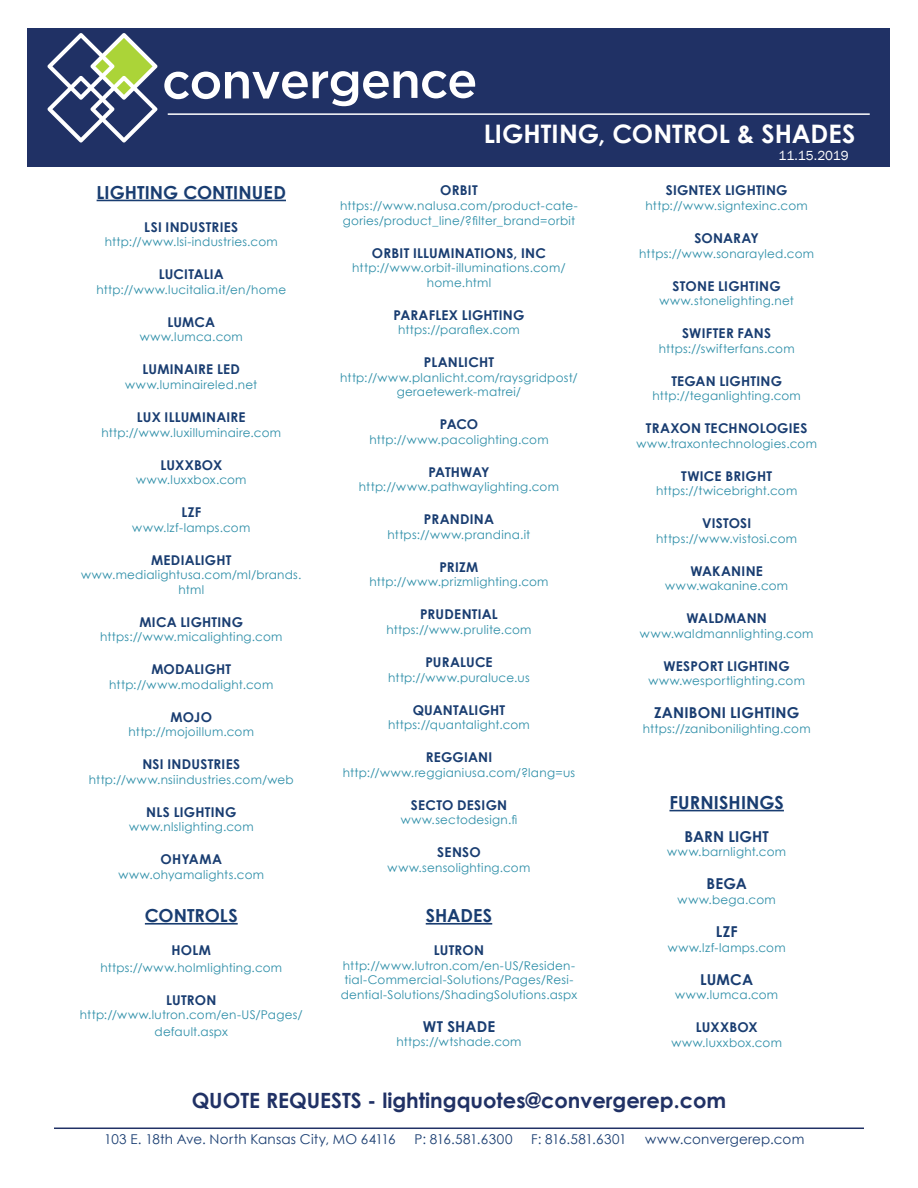
<style>
.page{position:relative;width:918px;height:1188px;background:#fff}
.page>*{position:absolute;margin:0;border:0;box-sizing:border-box;transform-origin:0 0}
.t1{font:700 25.5px "Century Gothic";color:#fff}
.Heading{font:700 21px "Century Gothic";color:#203165}
.lighting-body_header{font:700 18px "Century Gothic";letter-spacing:.005em;color:#193d71}
.lightingcompany{font:700 15px "Century Gothic";letter-spacing:.01em;color:#193d71}
.lightingcompany-2{font:700 13.5px "Century Gothic";letter-spacing:.015em;color:#193d71}
.t2{font:13.5px "Century Gothic";letter-spacing:.015em;color:#193d71}
.t3{font:13.5px "Century Gothic";letter-spacing:-.035em;color:#193d71}
.date{font:13.5px "Franklin Gothic";color:#fff}
.lightingcompany-3{font:700 13.5px "Century Gothic";letter-spacing:-.025em;color:#193d71}
.hyperlinks{font:12px/14.5px "Century Gothic";letter-spacing:.025em;color:#2d8ea8;text-align:center}
</style>
<div class="page">
<hr style="left:426px;top:923px;width:66px;height:2px;background:#193d71">
<hr style="left:145px;top:923px;width:93px;height:2px;background:#193d71">
<hr style="left:669px;top:810px;width:115px;height:1px;background:#193d71">
<hr style="left:97px;top:200px;width:189px;height:1px;background:#193d71">
<div style="left:28px;top:28px;width:862px;height:138px;background:#203165"></div>
<hr style="left:168px;top:113px;width:702px;height:2px;background:#fff">
<svg style="left:164px;top:71px;width:311px;height:35px"></svg>
<svg style="left:47px;top:33px;width:110px;height:110px"></svg>
<hr style="left:54px;top:1128px;width:810px;height:1px;background:#203165">
<h1 class="t1" style="left:484px;top:117px;width:373px">LIGHTING, CONTROL &amp; SHADES</h1>
<p class="lighting-body_header" style="left:97px;top:181px;width:191px">LIGHTING CONTINUED</p>
<p class="lightingcompany-2" style="left:144px;top:218px;width:96px">LSI INDUSTRIES</p>
<p class="hyperlinks" style="left:105px;top:235px;width:174px">http://www.lsi-industries.com</p>
<p class="lightingcompany-2" style="left:159px;top:266px;width:67px">LUCITALIA</p>
<p class="hyperlinks" style="left:96px;top:282px;width:191px">http://www.lucitalia.it/en/home</p>
<p class="lightingcompany-2" style="left:167px;top:314px;width:49px">LUMCA</p>
<p class="hyperlinks" style="left:140px;top:330px;width:105px">www.lumca.com</p>
<p class="lightingcompany-2" style="left:142px;top:361px;width:99px">LUMINAIRE LED</p>
<p class="hyperlinks" style="left:125px;top:377px;width:134px">www.luminaireled.net</p>
<p class="lightingcompany-2" style="left:137px;top:409px;width:110px">LUX ILLUMINAIRE</p>
<p class="hyperlinks" style="left:101px;top:425px;width:181px">http://www.luxilluminaire.com</p>
<p class="lightingcompany-2" style="left:160px;top:456px;width:63px">LUXXBOX</p>
<p class="hyperlinks" style="left:136px;top:472px;width:112px">www.luxxbox.com</p>
<p class="lightingcompany-2" style="left:181px;top:504px;width:21px">LZF</p>
<p class="hyperlinks" style="left:132px;top:520px;width:120px">www.lzf-lamps.com</p>
<p class="lightingcompany-2" style="left:151px;top:551px;width:82px">MEDIALIGHT</p>
<p class="hyperlinks" style="left:81px;top:567px;width:222px">www.medialightusa.com/ml/brands. html</p>
<p class="lightingcompany-2" style="left:139px;top:613px;width:105px">MICA LIGHTING</p>
<p class="hyperlinks" style="left:100px;top:630px;width:184px">https://www.micalighting.com</p>
<p class="lightingcompany-2" style="left:151px;top:661px;width:81px">MODALIGHT</p>
<p class="hyperlinks" style="left:109px;top:677px;width:166px">http://www.modalight.com</p>
<p class="lightingcompany-2" style="left:171px;top:708px;width:43px">MOJO</p>
<p class="hyperlinks" style="left:129px;top:725px;width:127px">http://mojoillum.com</p>
<p class="lightingcompany-2" style="left:142px;top:756px;width:99px">NSI INDUSTRIES</p>
<p class="hyperlinks" style="left:89px;top:772px;width:206px">http://www.nsiindustries.com/web</p>
<p class="lightingcompany-2" style="left:146px;top:804px;width:92px">NLS LIGHTING</p>
<p class="hyperlinks" style="left:129px;top:820px;width:126px">www.nlslighting.com</p>
<p class="lightingcompany-2" style="left:161px;top:851px;width:63px">OHYAMA</p>
<p class="hyperlinks" style="left:119px;top:867px;width:147px">www.ohyamalights.com</p>
<p class="lighting-body_header" style="left:145px;top:904px;width:94px">CONTROLS</p>
<p class="lightingcompany-2" style="left:172px;top:942px;width:41px">HOLM</p>
<p class="hyperlinks" style="left:100px;top:960px;width:183px">https://www.holmlighting.com</p>
<p class="lightingcompany-2" style="left:166px;top:991px;width:52px">LUTRON</p>
<p class="hyperlinks" style="left:80px;top:1006px;width:224px;line-height:16.5px">http://www.lutron.com/en-US/Pages/ default.aspx</p>
<p class="lightingcompany-2" style="left:440px;top:182px;width:39px">ORBIT</p>
<p class="hyperlinks" style="left:340px;top:198px;width:239px;text-align:left">https://www.nalusa.com/product-cate&shy;gories/product_line/?filter_brand=orbit</p>
<p class="lightingcompany-2" style="left:372px;top:244px;width:176px">ORBIT ILLUMINATIONS, INC</p>
<p class="hyperlinks" style="left:352px;top:260px;width:215px">http://www.orbit-illuminations.com/ home.html</p>
<p class="lightingcompany-2" style="left:393px;top:306px;width:133px">PARAFLEX LIGHTING</p>
<p class="hyperlinks" style="left:398px;top:322px;width:123px">https://paraflex.com</p>
<p class="lightingcompany-2" style="left:424px;top:354px;width:72px">PLANLICHT</p>
<p class="hyperlinks" style="left:340px;top:370px;width:239px">http://www.planlicht.com/raysgridpost/ geraetewerk-matrei/</p>
<p class="lightingcompany-2" style="left:440px;top:416px;width:40px">PACO</p>
<p class="hyperlinks" style="left:369px;top:432px;width:181px">http://www.pacolighting.com</p>
<p class="lightingcompany-3" style="left:428px;top:463px;width:63px">PATHWAY</p>
<p class="hyperlinks" style="left:359px;top:480px;width:202px">http://www.pathwaylighting.com</p>
<p class="lightingcompany-2" style="left:424px;top:511px;width:72px">PRANDINA</p>
<p class="hyperlinks" style="left:388px;top:527px;width:144px">https://www.prandina.it</p>
<p class="lightingcompany-2" style="left:440px;top:559px;width:40px">PRIZM</p>
<p class="hyperlinks" style="left:369px;top:575px;width:181px">http://www.prizmlighting.com</p>
<p class="lightingcompany-2" style="left:420px;top:606px;width:79px">PRUDENTIAL</p>
<p class="hyperlinks" style="left:386px;top:622px;width:147px">https://www.prulite.com</p>
<p class="lightingcompany-2" style="left:425px;top:654px;width:69px">PURALUCE</p>
<p class="hyperlinks" style="left:388px;top:670px;width:143px">http://www.puraluce.us</p>
<p class="lightingcompany-2" style="left:413px;top:701px;width:94px">QUANTALIGHT</p>
<p class="hyperlinks" style="left:388px;top:717px;width:143px">https://quantalight.com</p>
<p class="lightingcompany-2" style="left:426px;top:749px;width:68px">REGGIANI</p>
<p class="hyperlinks" style="left:343px;top:765px;width:234px">http://www.reggianiusa.com/?lang=us</p>
<p class="lightingcompany-2" style="left:411px;top:796px;width:98px">SECTO DESIGN</p>
<p class="hyperlinks" style="left:401px;top:812px;width:118px">www.sectodesign.fi</p>
<p class="lightingcompany-2" style="left:437px;top:844px;width:45px">SENSO</p>
<p class="hyperlinks" style="left:388px;top:860px;width:144px">www.sensolighting.com</p>
<p class="lighting-body_header" style="left:426px;top:904px;width:68px">SHADES</p>
<p class="lightingcompany-2" style="left:434px;top:942px;width:52px">LUTRON</p>
<p class="hyperlinks" style="left:341px;top:958px;width:238px">http://www.lutron.com/en-US/Residen&shy;tial-Commercial-Solutions/Pages/Resi&shy;dential-Solutions/ShadingSolutions.aspx</p>
<p class="lightingcompany" style="left:423px;top:1017px;width:74px">WT SHADE</p>
<p class="hyperlinks" style="left:396px;top:1035px;width:127px">https://wtshade.com</p>
<p class="date" style="left:779px;top:147px;width:72px">11.15.2019</p>
<p class="lightingcompany-2" style="left:666px;top:182px;width:123px">SIGNTEX LIGHTING</p>
<p class="hyperlinks" style="left:646px;top:198px;width:164px">http://www.signtexinc.com</p>
<p class="lightingcompany-2" style="left:694px;top:230px;width:66px">SONARAY</p>
<p class="hyperlinks" style="left:639px;top:246px;width:176px">https://www.sonarayled.com</p>
<p class="lightingcompany-2" style="left:673px;top:277px;width:110px">STONE LIGHTING</p>
<p class="hyperlinks" style="left:659px;top:293px;width:136px">www.stonelighting.net</p>
<p class="lightingcompany-2" style="left:682px;top:325px;width:90px">SWIFTER FANS</p>
<p class="hyperlinks" style="left:659px;top:341px;width:137px">https://swifterfans.com</p>
<p class="lightingcompany-2" style="left:671px;top:372px;width:112px">TEGAN LIGHTING</p>
<p class="hyperlinks" style="left:653px;top:388px;width:150px">http://teganlighting.com</p>
<p class="lightingcompany-2" style="left:646px;top:420px;width:163px">TRAXON TECHNOLOGIES</p>
<p class="hyperlinks" style="left:636px;top:436px;width:182px">www.traxontechnologies.com</p>
<p class="lightingcompany-2" style="left:681px;top:467px;width:92px">TWICE BRIGHT</p>
<p class="hyperlinks" style="left:656px;top:483px;width:143px">https://twicebright.com</p>
<p class="lightingcompany-2" style="left:702px;top:515px;width:51px">VISTOSI</p>
<p class="hyperlinks" style="left:656px;top:531px;width:142px">https://www.vistosi.com</p>
<p class="lightingcompany-2" style="left:690px;top:562px;width:74px">WAKANINE</p>
<p class="hyperlinks" style="left:665px;top:579px;width:124px">www.wakanine.com</p>
<p class="lightingcompany-2" style="left:686px;top:610px;width:82px">WALDMANN</p>
<p class="hyperlinks" style="left:640px;top:626px;width:175px">www.waldmannlighting.com</p>
<p class="lightingcompany-2" style="left:664px;top:658px;width:128px">WESPORT LIGHTING</p>
<p class="hyperlinks" style="left:648px;top:674px;width:158px">www.wesportlighting.com</p>
<p class="lightingcompany" style="left:654px;top:704px;width:147px">ZANIBONI LIGHTING</p>
<p class="hyperlinks" style="left:643px;top:721px;width:170px">https://zanibonilighting.com</p>
<p class="lighting-body_header" style="left:669px;top:791px;width:116px">FURNISHINGS</p>
<p class="lightingcompany" style="left:685px;top:827px;width:86px">BARN LIGHT</p>
<p class="hyperlinks" style="left:667px;top:845px;width:120px">www.barnlight.com</p>
<p class="lightingcompany" style="left:707px;top:875px;width:42px">BEGA</p>
<p class="hyperlinks" style="left:678px;top:892px;width:100px">www.bega.com</p>
<p class="lightingcompany" style="left:716px;top:922px;width:23px">LZF</p>
<p class="hyperlinks" style="left:668px;top:940px;width:119px">www.lzf-lamps.com</p>
<p class="lightingcompany" style="left:700px;top:970px;width:54px">LUMCA</p>
<p class="hyperlinks" style="left:675px;top:987px;width:105px">www.lumca.com</p>
<p class="lightingcompany-2" style="left:696px;top:1019px;width:63px">LUXXBOX</p>
<p class="hyperlinks" style="left:671px;top:1035px;width:112px">www.luxxbox.com</p>
<p class="Heading" style="left:192px;top:1087px;width:536px">QUOTE REQUESTS - lightingquotes@convergerep.com</p>
<p class="t2" style="left:104px;top:1131px;width:293px">103 E. 18th Ave. North Kansas City, MO 64116</p>
<p class="t2" style="left:414px;top:1131px;width:100px">P: 816.581.6300</p>
<p class="t3" style="left:531px;top:1131px;width:97px">F: 816.581.6301</p>
<p class="t2" style="left:645px;top:1131px;width:161px">www.convergerep.com</p>
</div>
